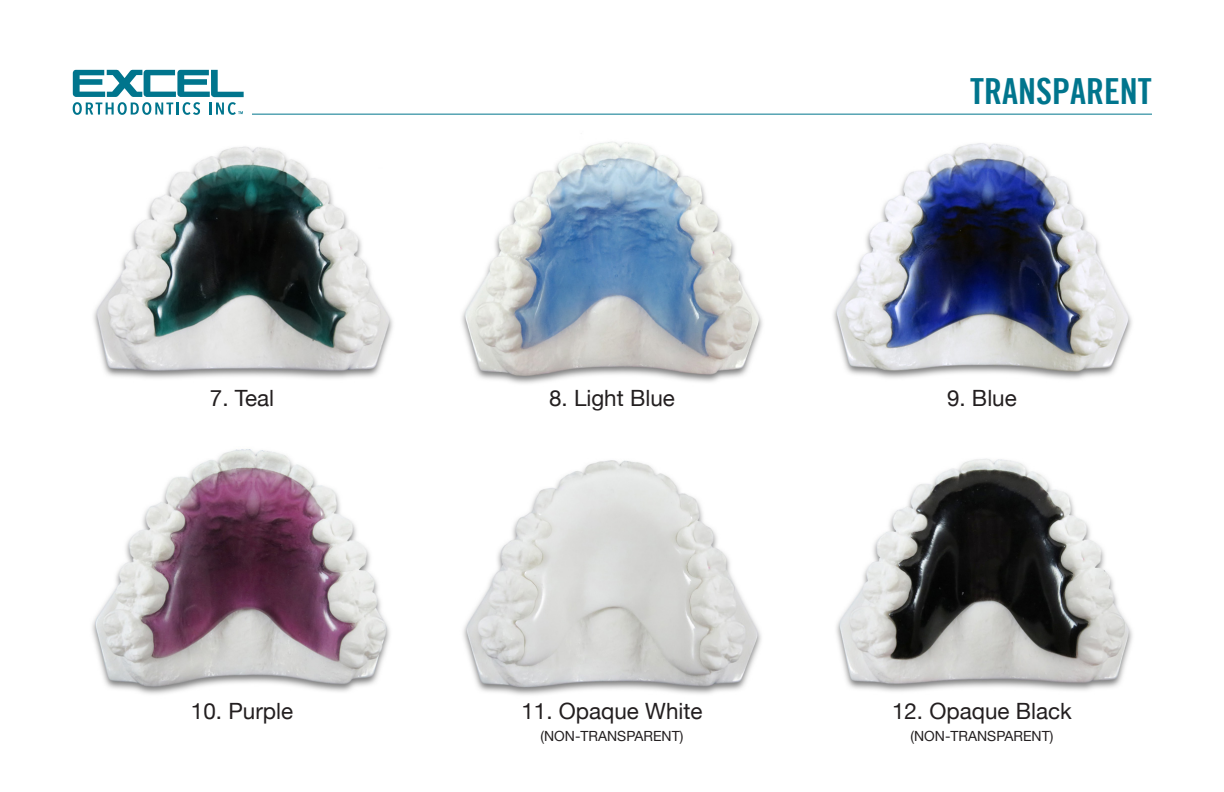
<style>
.page{position:relative;width:1224px;height:792px;background:#fff}
.page>*{position:absolute;margin:0;border:0;box-sizing:border-box;transform-origin:0 0}
.t1{font:36px "Trade Gothic LT Bold Cond Twenty";color:#00758d}
.t2{font:22.4px "Helvetica Neue";color:#231f20}
.t3{font:14px "Helvetica Neue";color:#231f20}
</style>
<div class="page">
<img style="left:93px;top:113px;width:309px;height:266px">
<img style="left:92px;top:449px;width:298px;height:245px">
<img style="left:452px;top:113px;width:320px;height:271px">
<img style="left:463px;top:460px;width:298px;height:235px">
<img style="left:822px;top:113px;width:320px;height:266px">
<img style="left:836px;top:458px;width:297px;height:234px">
<svg style="left:73px;top:70px;width:171px;height:45px"></svg>
<hr style="left:252px;top:114px;width:900px;height:1px;background:#00758d">
<p class="t2" style="left:210px;top:382px;width:66px">7. Teal</p>
<p class="t2" style="left:191px;top:695px;width:104px">10. Purple</p>
<p class="t2" style="left:549px;top:382px;width:127px">8. Light Blue</p>
<p class="t2" style="left:521px;top:695px;width:183px">11. Opaque White</p>
<p class="t3" style="left:541px;top:726px;width:144px">(NON-TRANSPARENT)</p>
<p class="t1" style="left:970px;top:69px;width:183px">TRANSPARENT</p>
<p class="t2" style="left:947px;top:382px;width:71px">9. Blue</p>
<p class="t2" style="left:892px;top:695px;width:181px">12. Opaque Black</p>
<p class="t3" style="left:911px;top:726px;width:144px">(NON-TRANSPARENT)</p>
</div>
